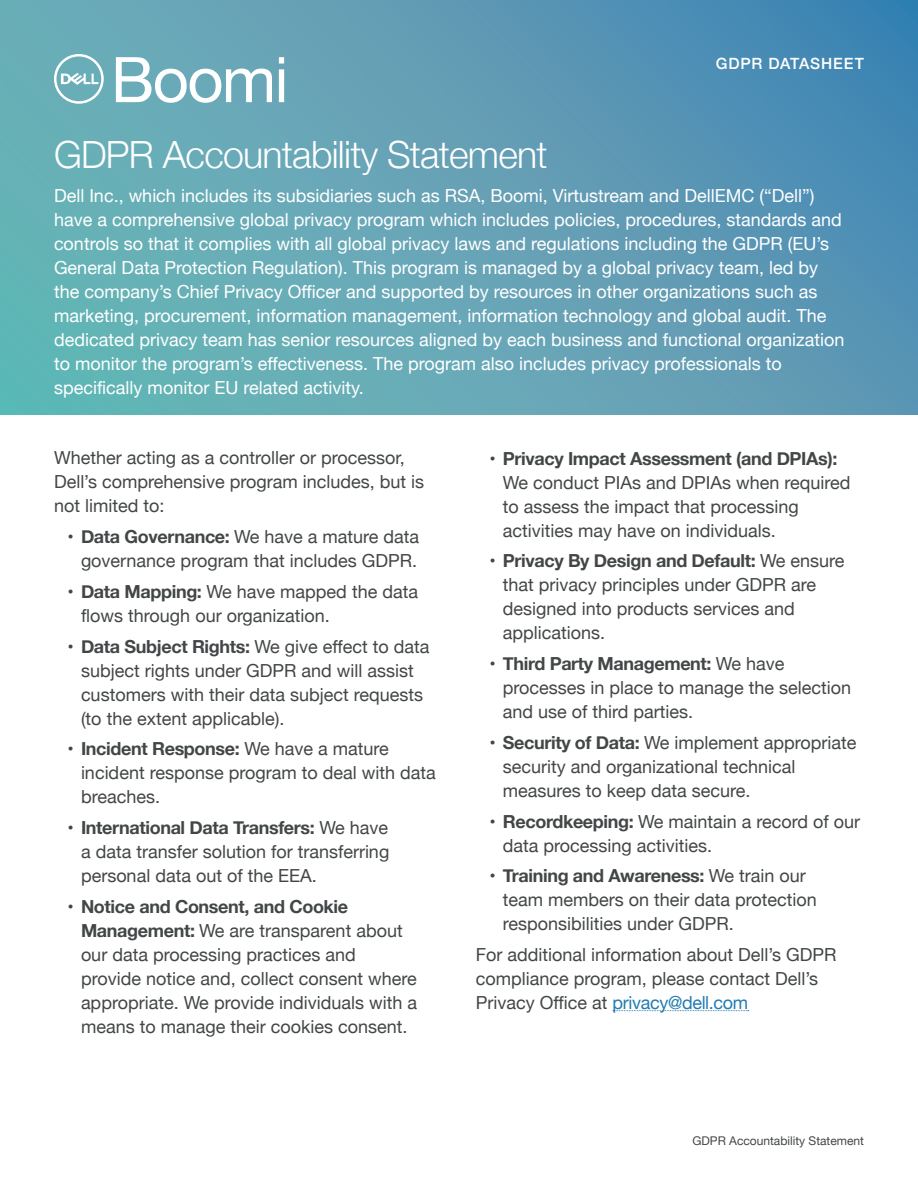
<style>
.page{position:relative;width:918px;height:1188px;background:#fff}
.page>*{position:absolute;margin:0;border:0;box-sizing:border-box;transform-origin:0 0}
.HEADLINE{font:300 37.5px "Helvetica Neue";letter-spacing:-.02em;color:#fff}
.body{font:18px/24px "Helvetica Neue";color:#434647}
.body-2{font:18px/24px "Helvetica Neue";color:#fff}
.body-3{font:500 15.45px "Helvetica Neue";letter-spacing:.055em;color:#fff}
.t1{font:12px "Helvetica Neue";color:#434647}
.s1{font-weight:700}
.s2{color:#227cb0}
</style>
<div class="page">
<svg style="left:0;top:0;width:918px;height:415px;background:#5fa0b5"></svg>
<svg style="left:54px;top:54px;width:50px;height:50px"></svg>
<svg style="left:116px;top:57px;width:156px;height:46px"></svg>
<svg style="left:279px;top:57px;width:5px;height:45px"></svg>
<svg style="left:613px;top:1010px;width:136px;height:1px"></svg>
<p class="body-3" style="left:716px;top:51px;width:150px">GDPR DATASHEET</p>
<p class="HEADLINE" style="left:54px;top:124px;width:495px">GDPR Accountability Statement</p>
<p class="body-2" style="left:54px;top:185px;width:792px">Dell Inc., which includes its subsidiaries such as RSA, Boomi, Virtustream and DellEMC (“Dell”) have a comprehensive global privacy program which includes policies, procedures, standards and controls so that it complies with all global privacy laws and regulations including the GDPR (EU’s General Data Protection Regulation). This program is managed by a global privacy team, led by the company’s Chief Privacy Officer and supported by resources in other organizations such as marketing, procurement, information management, information technology and global audit. The dedicated privacy team has senior resources aligned by each business and functional organization to monitor the program’s effectiveness. The program also includes privacy professionals to specifically monitor EU related activity.</p>
<p class="body" style="left:54px;top:447px;width:372px">Whether acting as a controller or processor,<br>Dell’s comprehensive program includes, but is not limited to:</p>
<p class="body" style="left:68px;top:526px;width:353px;text-align:right"><span class="s1">• Data Governance:</span> We have a mature data governance program that includes GDPR.</p>
<p class="body" style="left:81px;top:580px;width:339px;text-indent:-14px"><span class="s1">• Data Mapping:</span> We have mapped the data flows through our organization.</p>
<p class="body" style="left:81px;top:635px;width:350px;text-indent:-14px"><span class="s1">• Data Subject Rights:</span> We give effect to data subject rights under GDPR and will assist customers with their data subject requests (to the extent applicable).</p>
<p class="body" style="left:81px;top:738px;width:356px;text-indent:-14px"><span class="s1">• Incident Response:</span> We have a mature incident response program to deal with data breaches.</p>
<p class="body" style="left:81px;top:817px;width:310px;text-align:justify;text-indent:-14px"><span class="s1">• International Data Transfers:</span> We have a data transfer solution for transferring personal data out of the EEA.</p>
<p class="body" style="left:81px;top:895px;width:338px;text-indent:-14px"><span class="s1">• Notice and Consent, and Cookie Management:</span> We are transparent about our data processing practices and provide notice and, collect consent where appropriate. We provide individuals with a means to manage their cookies consent.</p>
<p class="body" style="left:503px;top:447px;width:349px;text-indent:-14px"><span class="s1">• Privacy Impact Assessment (and DPIAs):<br></span>We conduct PIAs and DPIAs when required to assess the impact that processing activities may have on individuals.</p>
<p class="body" style="left:503px;top:550px;width:343px;text-indent:-14px"><span class="s1">• Privacy By Design and Default:</span> We ensure that privacy principles under GDPR are designed into products services and applications.</p>
<p class="body" style="left:503px;top:653px;width:350px;text-indent:-14px"><span class="s1">• Third Party Management:</span> We have processes in place to manage the selection and use of third parties.</p>
<p class="body" style="left:503px;top:732px;width:355px;text-indent:-14px"><span class="s1">• Security of Data:</span> We implement appropriate security and organizational technical measures to keep data secure.</p>
<p class="body" style="left:503px;top:810px;width:359px;text-indent:-14px"><span class="s1">• Recordkeeping:</span> We maintain a record of our data processing activities.</p>
<p class="body" style="left:503px;top:865px;width:316px;text-indent:-14px"><span class="s1">• Training and Awareness:</span> We train our team members on their data protection responsibilities under GDPR.</p>
<p class="body" style="left:476px;top:944px;width:362px">For additional information about Dell’s GDPR compliance program, please contact Dell’s<br>Privacy Office at <span class="s2">privacy@dell.com</span></p>
<p class="t1" style="left:692px;top:1132px;width:173px">GDPR Accountability Statement</p>
</div>
